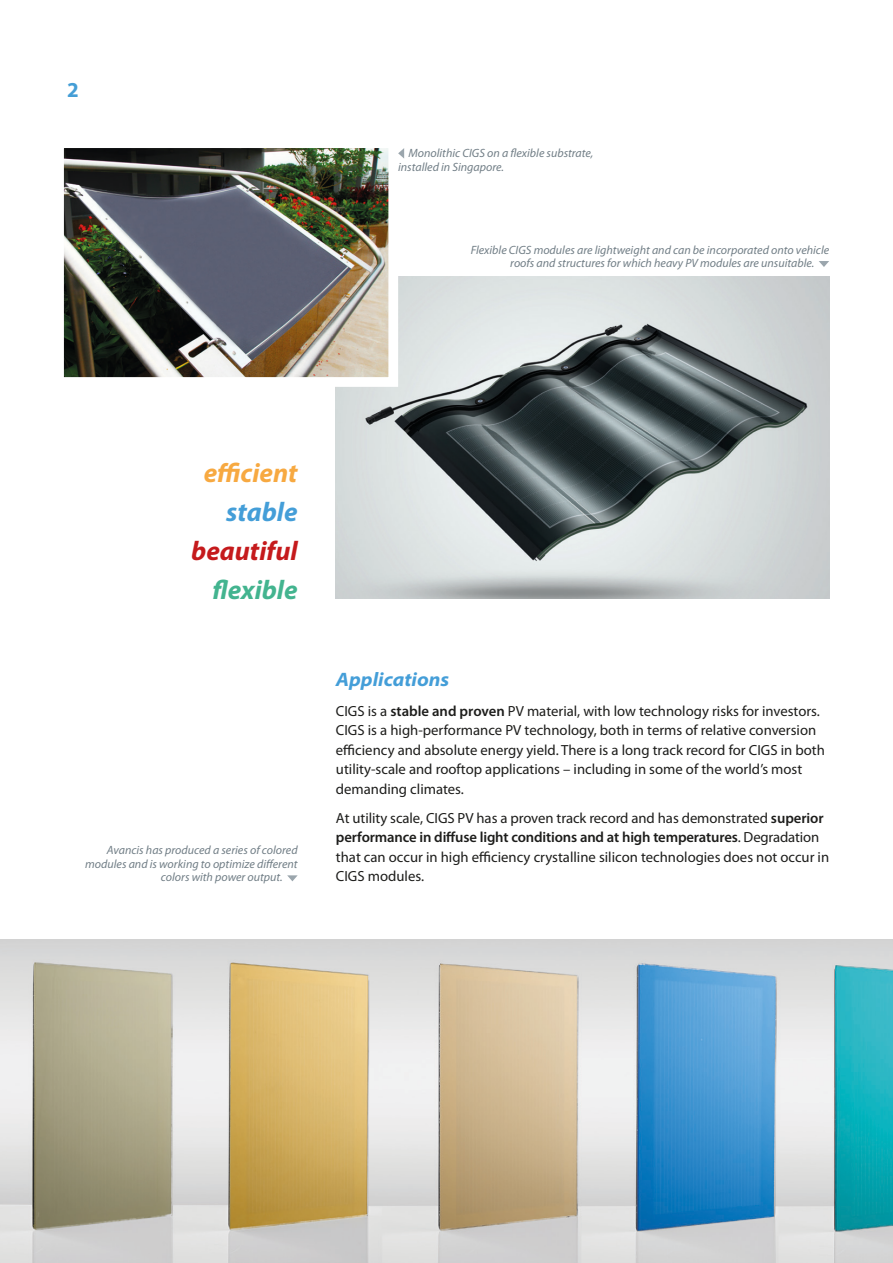
<style>
.page{position:relative;width:893px;height:1263px;background:#fff}
.page>*{position:absolute;margin:0;border:0;box-sizing:border-box;transform-origin:0 0}
.Fließtext{font:italic 700 27px "Myriad Pro";color:#f7a941}
.Fließtext-2{font:italic 700 27px "Myriad Pro";color:#c51a1c}
.Fließtext-3{font:italic 700 27px "Myriad Pro";color:#43b48f}
.Fließtext-4{font:italic 700 27px "Myriad Pro";color:#449ed8}
.t1{font:700 21px "Myriad Pro";color:#459ed6}
.Heads{font:italic 700 semi-expanded 19.5px "Myriad Pro";color:#449ed8}
.Fließtext-5{font:14.7px/19.5px "Myriad Pro";color:#1d1d1b}
.Heads-2{font:italic 12px/13.5px "Myriad Pro";color:#717e86}
.s1{font-weight:600}
</style>
<div class="page">
<img style="left:0;top:940px;width:893px;height:323px">
<img style="left:336px;top:277px;width:493px;height:321px">
<img style="left:63px;top:148px;width:340px;height:244px">
<svg style="left:287px;top:875px;width:11px;height:6px"></svg>
<svg style="left:819px;top:261px;width:10px;height:6px"></svg>
<svg style="left:398px;top:148px;width:6px;height:11px"></svg>
<h2 class="t1" style="left:67px;top:76px;width:13px">2</h2>
<p class="Heads-2" style="left:398px;top:147px;width:197px;text-indent:10px">Monolithic CIGS on a flexible substrate, installed in Singapore.</p>
<p class="Heads-2" style="left:510px;top:243px;width:320px;text-indent:-40px">Flexible CIGS modules are lightweight and can be incorporated onto vehicle roofs and structures for which heavy PV modules are unsuitable.</p>
<p class="Fließtext" style="left:204px;top:457px;width:95px">efficient</p>
<p class="Fließtext-4" style="left:226px;top:496px;width:73px">stable</p>
<p class="Fließtext-2" style="left:191px;top:535px;width:108px">beautiful</p>
<p class="Fließtext-3" style="left:212px;top:574px;width:87px">flexible</p>
<p class="Heads-2" style="left:107px;top:844px;width:192px">Avancis has produced a series of colored</p>
<p class="Heads-2" style="left:85px;top:857px;width:214px">modules and is working to optimize different</p>
<p class="Heads-2" style="left:161px;top:871px;width:123px">colors with power output.</p>
<p class="Heads" style="left:336px;top:669px;width:115px">Applications</p>
<p class="Fließtext-5" style="left:336px;top:701px;width:490px">CIGS is a <span class="s1">stable and proven</span> PV material, with low technology risks for investors.<br>CIGS is a high-performance PV technology, both in terms of relative conversion efficiency and absolute energy yield. There is a long track record for CIGS in both utility-scale and rooftop applications – including in some of the world’s most demanding climates.</p>
<p class="Fließtext-5" style="left:336px;top:808px;width:495px">At utility scale, CIGS PV has a proven track record and has demonstrated <span class="s1">superior performance in diffuse light conditions and at high temperatures</span>. Degradation that can occur in high efficiency crystalline silicon technologies does not occur in CIGS modules.</p>
</div>
